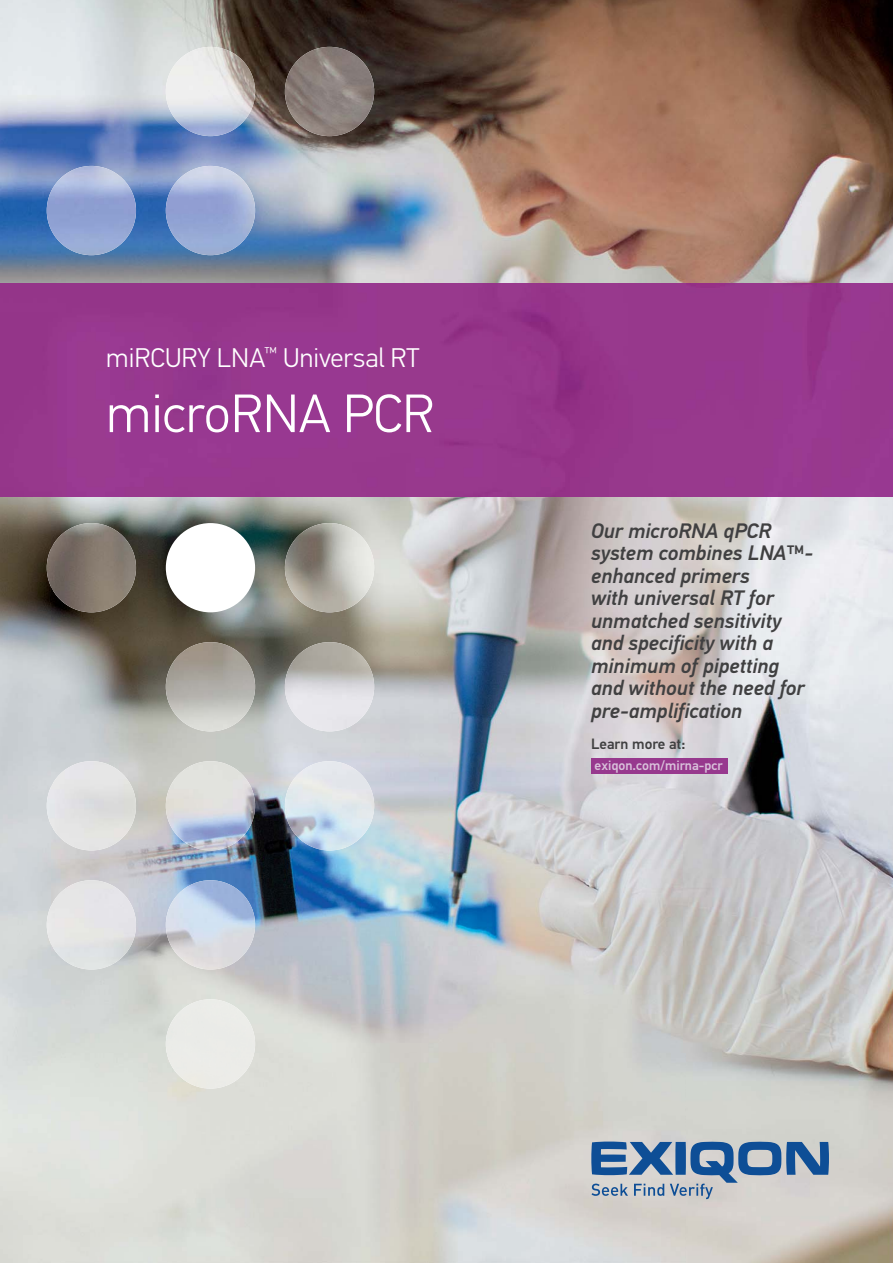
<style>
.page{position:relative;width:893px;height:1263px;background:#fff}
.page>*{position:absolute;margin:0;border:0;box-sizing:border-box;transform-origin:0 0}
.t1{font:300 54px "PF Din Text Pro";color:#fff}
.t2{font:300 27px "PF Din Text Pro";color:#fff}
.t3{font:italic 500 21px/22.5px "PF Din Text Pro";color:#404041}
.t4{font:500 15px "PF Din Text Pro";color:#404041}
.t5{font:500 13.5px "PF Din Text Pro";color:#d9c1db}
</style>
<div class="page">
<img style="left:0;top:0;width:893px;height:284px">
<img style="left:0;top:496px;width:51px;height:767px">
<img style="left:51px;top:496px;width:842px;height:767px">
<div style="left:0;top:284px;width:893px;height:212px;background:#98388d"></div>
<img style="left:166px;top:761px;width:89px;height:89px;border-radius:50%">
<img style="left:47px;top:166px;width:89px;height:89px;border-radius:50%">
<img style="left:47px;top:523px;width:89px;height:89px;border-radius:50%">
<img style="left:47px;top:761px;width:89px;height:89px;border-radius:50%">
<div style="left:166px;top:523px;width:89px;height:89px;background:#fff;border-radius:50%"></div>
<img style="left:285px;top:523px;width:89px;height:89px;border-radius:50%">
<img style="left:285px;top:761px;width:89px;height:89px;border-radius:50%">
<img style="left:285px;top:642px;width:89px;height:89px;border-radius:50%">
<img style="left:166px;top:166px;width:89px;height:89px;border-radius:50%">
<img style="left:285px;top:47px;width:89px;height:89px;border-radius:50%">
<img style="left:166px;top:47px;width:89px;height:89px;border-radius:50%">
<img style="left:166px;top:642px;width:89px;height:89px;border-radius:50%">
<img style="left:166px;top:880px;width:89px;height:90px;border-radius:50%">
<div style="left:166px;top:999px;width:89px;height:90px;background:#ebece8;border-radius:50%"></div>
<div style="left:47px;top:880px;width:89px;height:90px;background:#e5e5e6;border-radius:50%"></div>
<svg style="left:591px;top:1141px;width:238px;height:58px;background:#869db7"></svg>
<div style="left:591px;top:759px;width:136px;height:15px;background:#97398e"></div>
<p class="t2" style="left:106px;top:348px;width:315px">miRCURY LNA<sup>™</sup> Universal RT</p>
<h1 class="t1" style="left:106px;top:393px;width:329px">microRNA PCR</h1>
<p class="t3" style="left:591px;top:522px;width:224px">Our microRNA qPCR system combines LNA™- enhanced primers<br>with universal RT for unmatched sensitivity and specificity with a minimum of pipetting and without the need for pre-amplification</p>
<p class="t4" style="left:591px;top:738px;width:96px">Learn more at:</p>
<p class="t5" style="left:594px;top:760px;width:130px">exiqon.com/mirna-pcr</p>
</div>
